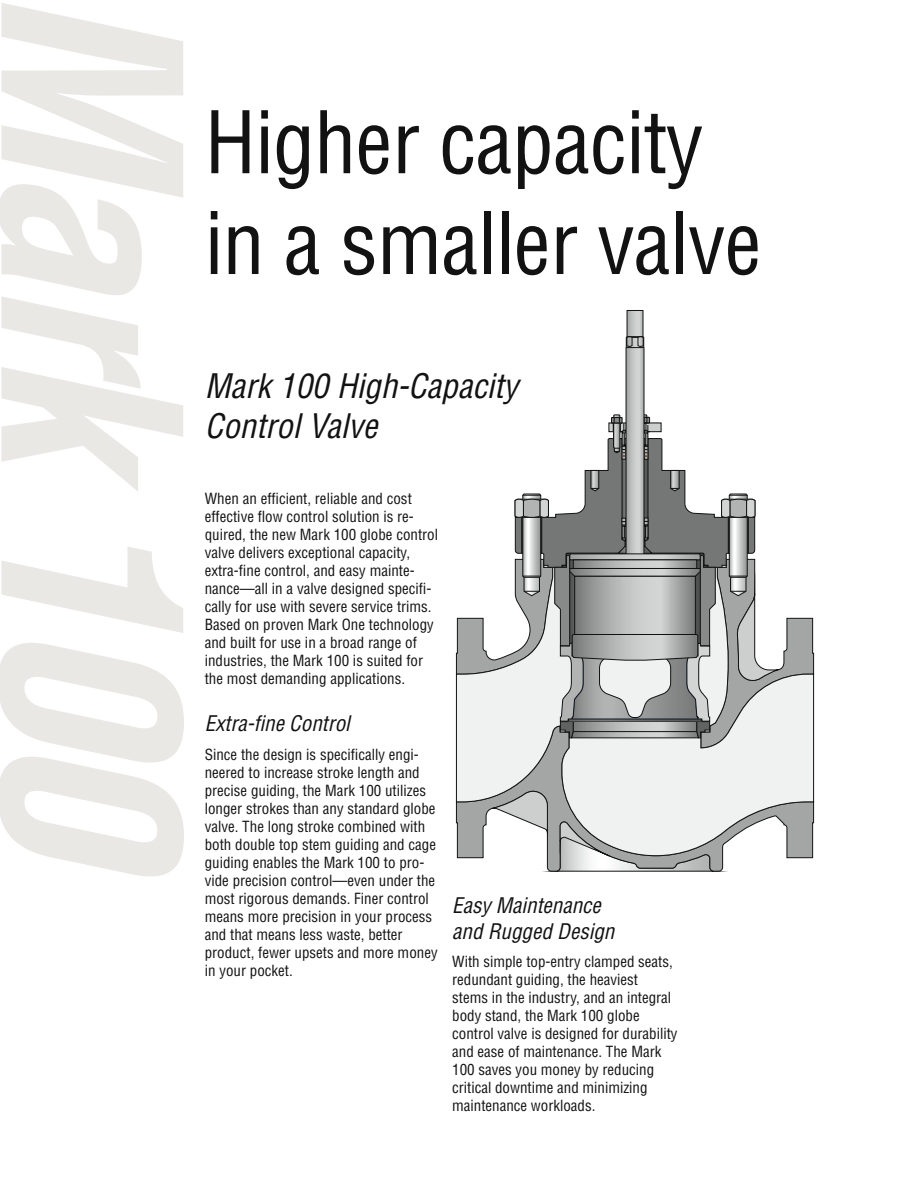
<style>
.page{position:relative;width:918px;height:1188px;background:#fff}
.page>*{position:absolute;margin:0;border:0;box-sizing:border-box;transform-origin:0 0}
.t1{font:italic 700 condensed 242.4px "Helvetica LT Std";color:#eae8e5}
.t2{font:condensed 84px/100.8px "Helvetica LT Std";letter-spacing:-.01em;color:#121212}
.t3{font:italic condensed 33px/39.6px "Helvetica LT Std";color:#121212}
.t4{font:italic condensed 21px/25.2px "Helvetica LT Std";color:#121212}
.t5{font:condensed 15px/18px "Helvetica LT Std";color:#121212}
</style>
<div class="page">
<svg style="left:456px;top:856px;width:358px;height:16px"></svg>
<svg style="left:456px;top:749px;width:358px;height:107px"></svg>
<svg style="left:556px;top:821px;width:158px;height:51px"></svg>
<svg style="left:491px;top:791px;width:57px;height:42px"></svg>
<svg style="left:456px;top:310px;width:358px;height:439px"></svg>
<h1 class="t1" style="left:242px;top:-14px;width:898px;rotate:90deg">Mark 100</h1>
<h2 class="t2" style="left:205px;top:92px;width:559px">Higher capacity in a smaller valve</h2>
<h3 class="t3" style="left:205px;top:367px;width:315px">Mark 100 High-Capacity<br>Control Valve</h3>
<p class="t5" style="left:205px;top:490px;width:235px">When an efficient, reliable and cost effective flow control solution is re&shy;quired, the new Mark 100 globe control valve delivers exceptional capacity, extra-fine control, and easy mainte&shy;nance—all in a valve designed specifi&shy;cally for use with severe service trims.<br>Based on proven Mark One technology and built for use in a broad range of industries, the Mark 100 is suited for the most demanding applications.</p>
<h3 class="t4" style="left:205px;top:711px;width:147px">Extra-fine Control</h3>
<p class="t5" style="left:205px;top:745px;width:234px">Since the design is specifically engi&shy;neered to increase stroke length and precise guiding, the Mark 100 utilizes longer strokes than any standard globe valve. The long stroke combined with both double top stem guiding and cage guiding enables the Mark 100 to pro&shy;vide precision control—even under the most rigorous demands. Finer control means more precision in your process and that means less waste, better product, fewer upsets and more money in your pocket.</p>
<h3 class="t4" style="left:452px;top:893px;width:164px">Easy Maintenance and Rugged Design</h3>
<p class="t5" style="left:452px;top:953px;width:227px">With simple top-entry clamped seats, redundant guiding, the heaviest stems in the industry, and an integral body stand, the Mark 100 globe control valve is designed for durability and ease of maintenance. The Mark 100 saves you money by reducing critical downtime and minimizing maintenance workloads.</p>
</div>
